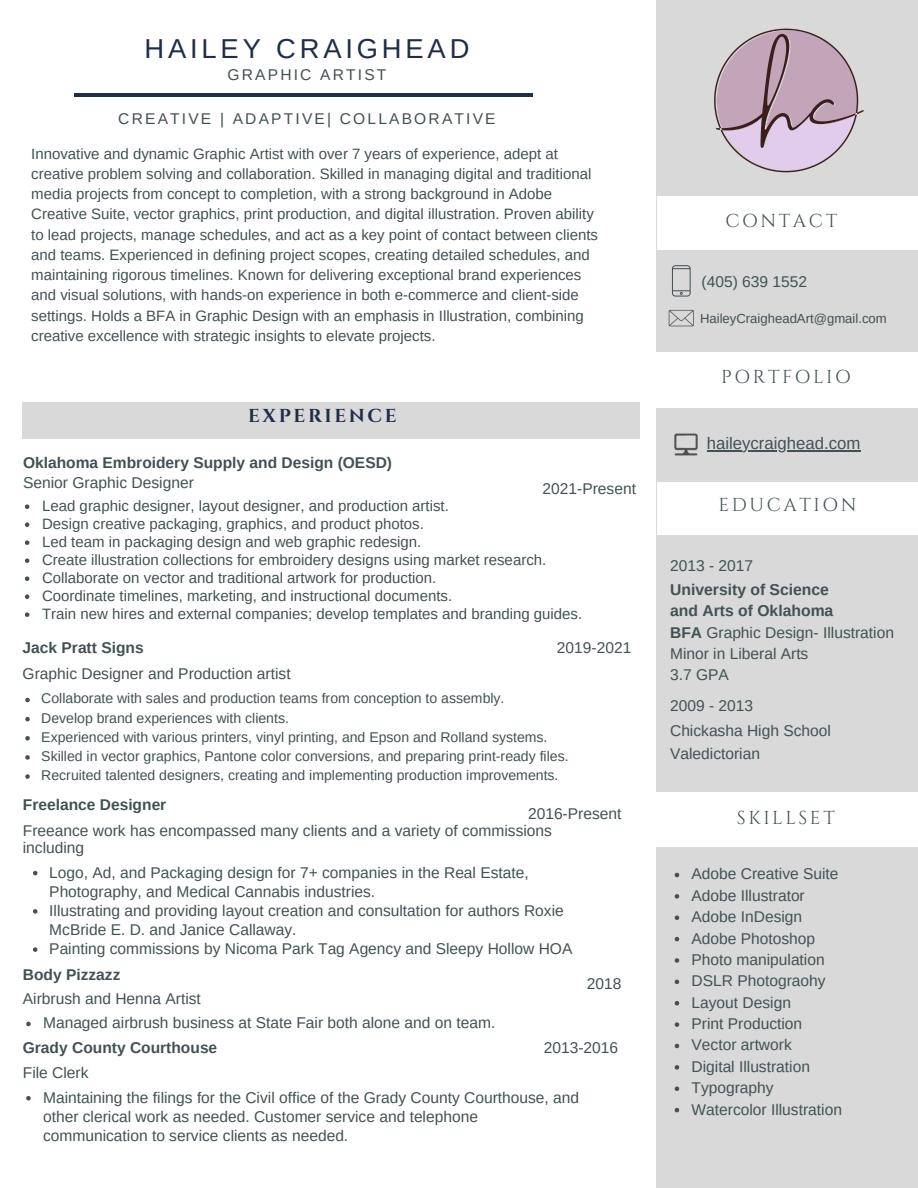
<style>
.page{position:relative;width:918px;height:1188px;background:#fff}
.page>*{position:absolute;margin:0;border:0;box-sizing:border-box;transform-origin:0 0}
.t1{font:27.3px "Arimo";letter-spacing:.14em;color:#1f2d48}
.t2{font:18.75px "Cinzel";letter-spacing:.14em;color:#425154}
.t3{font:700 18.75px "Cinzel";letter-spacing:.14em;color:#1f2d48}
.t4{font:16.8px "Arimo";color:#425154}
.t5{font:700 15.75px/20.2px "Arimo";color:#425154}
.t6{font:15.6px/19.2px "Arimo";color:#425154}
.t7{font:700 15.6px "Arimo";color:#425154}
.t8{font:15.6px "Arimo";letter-spacing:.14em;color:#425154}
.t9{font:15px/20.2px "Arimo";color:#425154}
.t10{font:14.1px "Arimo";color:#425154}
.t11{font:13.05px "Arimo";color:#425154}
.s1{font-weight:700}
</style>
<div class="page">
<div style="left:657px;top:0;width:261px;height:1188px;background:#d9d9d9"></div>
<img style="left:711px;top:23px;width:153px;height:154px;border-radius:50%">
<div style="left:657px;top:196px;width:261px;height:53px;background:#fff"></div>
<hr style="left:75px;top:93px;width:458px;height:3px;background:#1f2d48">
<div style="left:657px;top:482px;width:261px;height:53px;background:#fff"></div>
<div style="left:654px;top:792px;width:264px;height:54px;background:#fff"></div>
<div style="left:23px;top:403px;width:617px;height:36px;background:#d9d9d9"></div>
<hr style="left:707px;top:450px;width:153px;height:1px;background:#425154">
<img style="left:674px;top:433px;width:24px;height:23px">
<div style="left:655px;top:352px;width:263px;height:56px;background:#fff"></div>
<svg style="left:672px;top:265px;width:19px;height:32px"></svg>
<svg style="left:669px;top:310px;width:24px;height:16px"></svg>
<svg style="left:25px;top:698px;width:5px;height:4px"></svg>
<svg style="left:25px;top:717px;width:5px;height:4px"></svg>
<svg style="left:25px;top:736px;width:5px;height:5px"></svg>
<svg style="left:25px;top:755px;width:5px;height:5px"></svg>
<svg style="left:25px;top:774px;width:5px;height:5px"></svg>
<svg style="left:675px;top:873px;width:4px;height:4px"></svg>
<svg style="left:675px;top:894px;width:4px;height:5px"></svg>
<svg style="left:675px;top:915px;width:4px;height:5px"></svg>
<svg style="left:675px;top:937px;width:4px;height:4px"></svg>
<svg style="left:675px;top:958px;width:4px;height:5px"></svg>
<svg style="left:675px;top:980px;width:4px;height:4px"></svg>
<svg style="left:675px;top:1001px;width:4px;height:4px"></svg>
<svg style="left:675px;top:1022px;width:4px;height:5px"></svg>
<svg style="left:675px;top:1044px;width:4px;height:4px"></svg>
<svg style="left:675px;top:1065px;width:4px;height:5px"></svg>
<svg style="left:675px;top:1086px;width:4px;height:5px"></svg>
<svg style="left:675px;top:1108px;width:4px;height:4px"></svg>
<svg style="left:33px;top:871px;width:4px;height:4px"></svg>
<svg style="left:33px;top:909px;width:4px;height:5px"></svg>
<svg style="left:33px;top:947px;width:4px;height:5px"></svg>
<svg style="left:26px;top:1096px;width:5px;height:4px"></svg>
<svg style="left:25px;top:504px;width:4px;height:5px"></svg>
<svg style="left:25px;top:522px;width:4px;height:5px"></svg>
<svg style="left:25px;top:540px;width:4px;height:5px"></svg>
<svg style="left:25px;top:558px;width:4px;height:5px"></svg>
<svg style="left:25px;top:576px;width:4px;height:5px"></svg>
<svg style="left:25px;top:594px;width:4px;height:5px"></svg>
<svg style="left:25px;top:612px;width:4px;height:5px"></svg>
<svg style="left:26px;top:1022px;width:5px;height:4px"></svg>
<p class="t1" style="left:145px;top:33px;width:326px">HAILEY CRAIGHEAD</p>
<p class="t8" style="left:228px;top:66px;width:160px">GRAPHIC ARTIST</p>
<p class="t8" style="left:118px;top:110px;width:379px">CREATIVE | ADAPTIVE| COLLABORATIVE</p>
<p class="t9" style="left:31px;top:143px;width:568px">Innovative and dynamic Graphic Artist with over 7 years of experience, adept at creative problem solving and collaboration. Skilled in managing digital and traditional media projects from concept to completion, with a strong background in Adobe Creative Suite, vector graphics, print production, and digital illustration. Proven ability to lead projects, manage schedules, and act as a key point of contact between clients and teams. Experienced in defining project scopes, creating detailed schedules, and maintaining rigorous timelines. Known for delivering exceptional brand experiences and visual solutions, with hands-on experience in both e-commerce and client-side settings. Holds a BFA in Graphic Design with an emphasis in Illustration, combining creative excellence with strategic insights to elevate projects.</p>
<h6 class="t3" style="left:248px;top:404px;width:150px">EXPERIENCE</h6>
<p class="t7" style="left:23px;top:454px;width:371px">Oklahoma Embroidery Supply and Design (OESD)</p>
<h3 class="t6" style="left:23px;top:473px;width:172px">Senior Graphic Designer</h3>
<h6 class="t9" style="left:42px;top:496px;width:408px">Lead graphic designer, layout designer, and production artist.</h6>
<h5 class="t9" style="left:42px;top:514px;width:383px">Design creative packaging, graphics, and product photos.</h5>
<h6 class="t9" style="left:42px;top:532px;width:381px">Led team in packaging design and web graphic redesign.</h6>
<h6 class="t9" style="left:42px;top:550px;width:506px">Create illustration collections for embroidery designs using market research.</h6>
<h6 class="t9" style="left:42px;top:568px;width:396px">Collaborate on vector and traditional artwork for production.</h6>
<h6 class="t9" style="left:42px;top:586px;width:412px">Coordinate timelines, marketing, and instructional documents.</h6>
<p class="t9" style="left:42px;top:604px;width:542px">Train new hires and external companies; develop templates and branding guides.</p>
<p class="t6" style="left:543px;top:479px;width:95px">2021-Present</p>
<p class="t7" style="left:23px;top:639px;width:123px">Jack Pratt Signs</p>
<p class="t6" style="left:23px;top:664px;width:270px">Graphic Designer and Production artist</p>
<p class="t10" style="left:41px;top:691px;width:465px">Collaborate with sales and production teams from conception to assembly.</p>
<p class="t10" style="left:41px;top:710px;width:249px">Develop brand experiences with clients.</p>
<h5 class="t10" style="left:41px;top:729px;width:508px">Experienced with various printers, vinyl printing, and Epson and Rolland systems.</h5>
<h6 class="t10" style="left:41px;top:748px;width:529px">Skilled in vector graphics, Pantone color conversions, and preparing print-ready files.</h6>
<h6 class="t10" style="left:41px;top:767px;width:519px">Recruited talented designers, creating and implementing production improvements.</h6>
<p class="t6" style="left:557px;top:638px;width:76px">2019-2021</p>
<h6 class="t7" style="left:23px;top:796px;width:145px">Freelance Designer</h6>
<p class="t6" style="left:528px;top:804px;width:95px">2016-Present</p>
<p class="t6" style="left:23px;top:822px;width:531px;line-height:16.8px">Freeance work has encompassed many clients and a variety of commissions including</p>
<p class="t6" style="left:49px;top:863px;width:481px">Logo, Ad, and Packaging design for 7+ companies in the Real Estate,<br>Photography, and Medical Cannabis industries.</p>
<p class="t6" style="left:49px;top:901px;width:516px">Illustrating and providing layout creation and consultation for authors Roxie<br>McBride E. D. and Janice Callaway.</p>
<p class="t6" style="left:49px;top:939px;width:525px">Painting commissions by Nicoma Park Tag Agency and Sleepy Hollow HOA</p>
<h3 class="t7" style="left:23px;top:966px;width:99px">Body Pizzazz</h3>
<p class="t6" style="left:587px;top:974px;width:36px">2018</p>
<h6 class="t6" style="left:23px;top:989px;width:180px">Airbrush and Henna Artist</h6>
<p class="t7" style="left:23px;top:1039px;width:196px">Grady County Courthouse</p>
<p class="t6" style="left:43px;top:1088px;width:538px">Maintaining the filings for the Civil office of the Grady County Courthouse, and other clerical work as needed. Customer service and telephone communication to service clients as needed.</p>
<p class="t6" style="left:43px;top:1013px;width:454px">Managed airbrush business at State Fair both alone and on team.</p>
<h6 class="t6" style="left:544px;top:1038px;width:76px">2013-2016</h6>
<p class="t6" style="left:23px;top:1063px;width:67px">File Clerk</p>
<h4 class="t2" style="left:725px;top:209px;width:113px">CONTACT</h4>
<h2 class="t6" style="left:702px;top:272px;width:107px">(405) 639 1552</h2>
<h5 class="t11" style="left:700px;top:312px;width:188px">HaileyCraigheadArt@gmail.com</h5>
<p class="t2" style="left:721px;top:364px;width:131px">PORTFOLIO</p>
<h4 class="t4" style="left:707px;top:434px;width:155px">haileycraighead.com</h4>
<h6 class="t2" style="left:718px;top:493px;width:140px">EDUCATION</h6>
<p class="t6" style="left:670px;top:556px;width:85px">2013 - 2017</p>
<p class="t5" style="left:670px;top:580px;width:165px">University of Science and Arts of Oklahoma</p>
<p class="t6" style="left:670px;top:622px;width:225px;line-height:21.3px"><span class="s1">BFA</span> Graphic Design- Illustration<br>Minor in Liberal Arts<br>3.7 GPA</p>
<p class="t6" style="left:670px;top:696px;width:85px">2009 - 2013</p>
<p class="t6" style="left:670px;top:744px;width:91px">Valedictorian</p>
<p class="t6" style="left:670px;top:721px;width:162px">Chickasha High School</p>
<h6 class="t2" style="left:737px;top:806px;width:99px">SKILLSET</h6>
<p class="t6" style="left:692px;top:864px;width:149px">Adobe Creative Suite</p>
<h5 class="t6" style="left:692px;top:886px;width:115px">Adobe Illustrator</h5>
<h6 class="t6" style="left:692px;top:907px;width:112px">Adobe InDesign</h6>
<h6 class="t6" style="left:692px;top:929px;width:125px">Adobe Photoshop</h6>
<p class="t6" style="left:692px;top:950px;width:135px">Photo manipulation</p>
<p class="t6" style="left:692px;top:971px;width:136px">DSLR Photograohy</p>
<p class="t6" style="left:692px;top:993px;width:101px">Layout Design</p>
<h5 class="t6" style="left:692px;top:1014px;width:112px">Print Production</h5>
<h6 class="t6" style="left:692px;top:1035px;width:102px">Vector artwork</h6>
<h6 class="t6" style="left:692px;top:1057px;width:120px">Digital Illustration</h6>
<p class="t6" style="left:692px;top:1078px;width:84px">Typography</p>
<h5 class="t6" style="left:692px;top:1100px;width:152px">Watercolor Illustration</h5>
</div>
